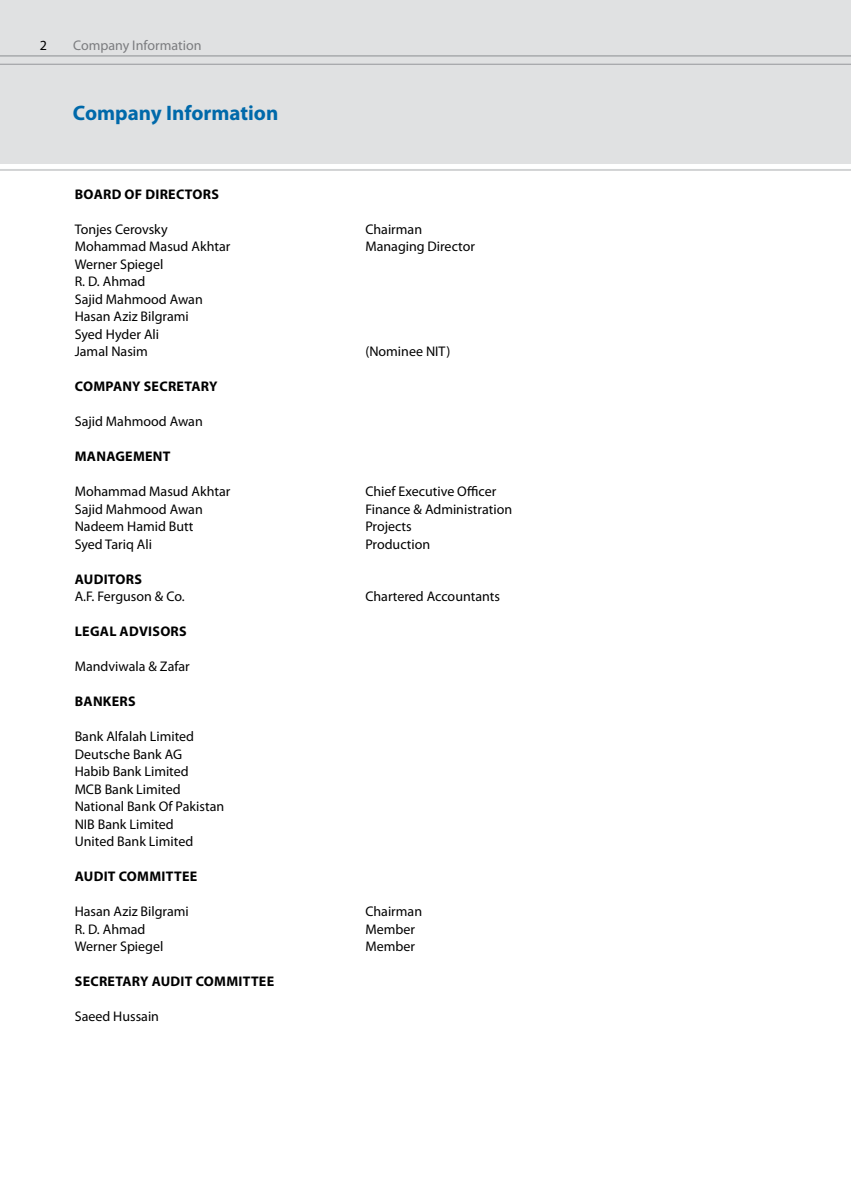
<style>
.page{position:relative;width:851px;height:1197px;background:#fff}
.page>*{position:absolute;margin:0;border:0;box-sizing:border-box;transform-origin:0 0}
.t1{font:700 21px "Myriad Pro";color:#0069aa}
.t2{font:14px/17.5px "Myriad Pro";color:#000}
.t3{font:700 14px "Myriad Pro";letter-spacing:.02em;color:#000}
.t4{font:14px "Myriad Pro";color:#7b7c7f}
</style>
<div class="page">
<div style="left:0;top:0;width:850px;height:164px;background:#e0e1e2"></div>
<hr style="left:0;top:169px;width:850px;height:2px;background:#d1d3d4">
<hr style="left:0;top:55px;width:850px;height:1px;background:#a7a9ac">
<hr style="left:0;top:64px;width:850px;height:1px;background:#a7a9ac">
<p class="t2" style="left:40px;top:36px;width:9px">2</p>
<p class="t4" style="left:73px;top:36px;width:130px">Company Information</p>
<h1 class="t1" style="left:73px;top:100px;width:207px">COMPANY INFORMATION</h1>
<p class="t3" style="left:75px;top:185px;width:145px">BOARD OF DIRECTORS</p>
<p class="t2" style="left:75px;top:220px;width:94px">Tonjes Cerovsky</p>
<p class="t2" style="left:365px;top:220px;width:58px">Chairman</p>
<p class="t2" style="left:75px;top:238px;width:157px">Mohammad Masud Akhtar</p>
<p class="t2" style="left:365px;top:238px;width:111px">Managing Director</p>
<p class="t2" style="left:75px;top:255px;width:130px">Werner Spiegel<br>R. D. Ahmad<br>Sajid Mahmood Awan<br>Hasan Aziz Bilgrami<br>Syed Hyder Ali<br>Jamal Nasim</p>
<p class="t2" style="left:365px;top:343px;width:86px">(Nominee NIT)</p>
<p class="t3" style="left:75px;top:378px;width:144px">COMPANY SECRETARY</p>
<p class="t2" style="left:75px;top:413px;width:130px">Sajid Mahmood Awan</p>
<p class="t3" style="left:75px;top:448px;width:97px">MANAGEMENT</p>
<p class="t2" style="left:75px;top:483px;width:157px">Mohammad Masud Akhtar</p>
<p class="t2" style="left:365px;top:483px;width:132px">Chief Executive Officer</p>
<p class="t2" style="left:75px;top:500px;width:130px">Sajid Mahmood Awan</p>
<p class="t2" style="left:365px;top:500px;width:148px">Finance &amp; Administration</p>
<p class="t2" style="left:75px;top:518px;width:120px">Nadeem Hamid Butt</p>
<p class="t2" style="left:365px;top:518px;width:48px">Projects</p>
<p class="t2" style="left:75px;top:535px;width:79px">Syed Tariq Ali</p>
<p class="t2" style="left:365px;top:535px;width:66px">Production</p>
<p class="t3" style="left:75px;top:570px;width:69px">AUDITORS</p>
<p class="t2" style="left:75px;top:588px;width:111px">A.F. Ferguson &amp; Co.</p>
<p class="t2" style="left:365px;top:588px;width:136px">Chartered Accountants</p>
<p class="t3" style="left:75px;top:623px;width:113px">LEGAL ADVISORS</p>
<p class="t2" style="left:75px;top:658px;width:117px">Mandviwala &amp; Zafar</p>
<p class="t3" style="left:75px;top:693px;width:62px">BANKERS</p>
<p class="t2" style="left:75px;top:728px;width:151px">Bank Alfalah Limited<br>Deutsche Bank AG<br>Habib Bank Limited<br>MCB Bank Limited<br>National Bank Of Pakistan<br>NIB Bank Limited<br>United Bank Limited</p>
<p class="t3" style="left:75px;top:868px;width:124px">AUDIT COMMITTEE</p>
<p class="t2" style="left:75px;top:903px;width:116px">Hasan Aziz Bilgrami</p>
<p class="t2" style="left:365px;top:903px;width:58px">Chairman</p>
<p class="t2" style="left:75px;top:920px;width:72px">R. D. Ahmad</p>
<p class="t2" style="left:365px;top:920px;width:51px">Member</p>
<p class="t2" style="left:75px;top:938px;width:90px">Werner Spiegel</p>
<p class="t2" style="left:365px;top:938px;width:51px">Member</p>
<p class="t3" style="left:75px;top:973px;width:201px">SECRETARY AUDIT COMMITTEE</p>
<p class="t2" style="left:75px;top:1008px;width:86px">Saeed Hussain</p>
</div>
